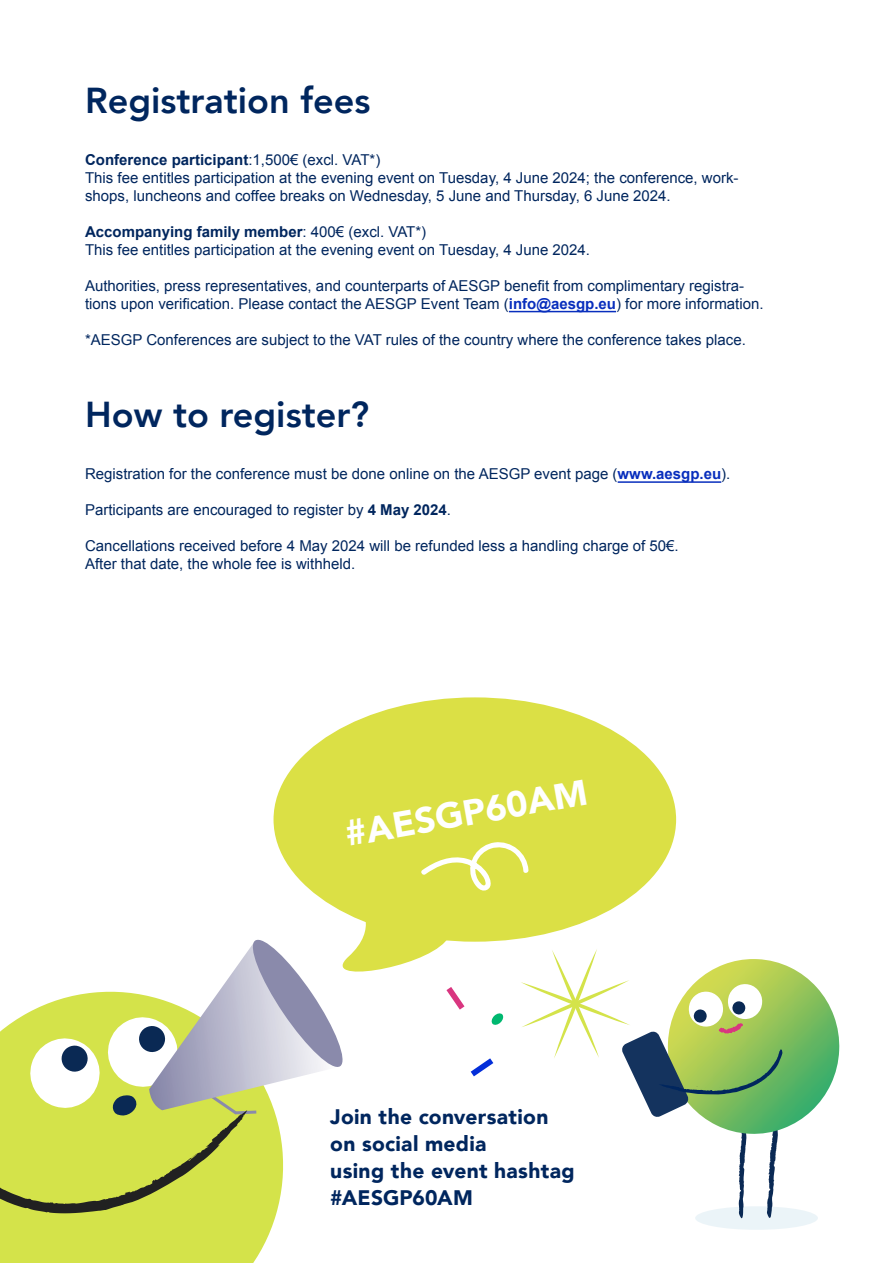
<style>
.page{position:relative;width:893px;height:1263px;background:#fff}
.page>*{position:absolute;margin:0;border:0;box-sizing:border-box;transform-origin:0 0}
.t1{font:800 36px "Avenir";color:#00265e}
.t2{font:900 36px "Avenir";color:#fff}
.t3{font:900 21px/27px "Avenir";letter-spacing:.015em;color:#00265e}
.t4{font:15px/18px "Arial";color:#00265e}
.s1{font-weight:700}
.s2{font-weight:700;color:#082ebd}
</style>
<div class="page">
<hr style="left:509px;top:311px;width:107px;height:1px;background:#082ebd">
<hr style="left:618px;top:481px;width:103px;height:2px;background:#082ebd">
<div style="left:0;top:1213px;width:277px;height:50px;background:#d4e34a"></div>
<div style="left:695px;top:1206px;width:123px;height:24px;background:#ebf4f8;border-radius:50%"></div>
<svg style="left:521px;top:949px;width:319px;height:270px"></svg>
<div style="left:274px;top:697px;width:402px;height:245px;background:#dbe045;border-radius:50%"></div>
<svg style="left:421px;top:842px;width:108px;height:49px"></svg>
<svg style="left:0;top:905px;width:504px;height:308px"></svg>
<h1 class="t1" style="left:85px;top:72px;width:287px">Registration fees</h1>
<p class="t4" style="left:85px;top:150px;width:655px"><span class="s1">Conference participant</span>:1,500€ (excl. VAT*)<br>This fee entitles participation at the evening event on Tuesday, 4 June 2024; the conference, work&shy;shops, luncheons and coffee breaks on Wednesday, 5 June and Thursday, 6 June 2024.</p>
<p class="t4" style="left:85px;top:222px;width:507px"><span class="s1">Accompanying family member</span>: 400€ (excl. VAT*)<br>This fee entitles participation at the evening event on Tuesday, 4 June 2024.</p>
<p class="t4" style="left:85px;top:276px;width:680px">Authorities, press representatives, and counterparts of AESGP benefit from complimentary registra&shy;tions upon verification. Please contact the AESGP Event Team (<span class="s2">info@aesgp.eu</span>) for more information.</p>
<p class="t4" style="left:85px;top:330px;width:662px">*AESGP Conferences are subject to the VAT rules of the country where the conference takes place.</p>
<h1 class="t1" style="left:85px;top:386px;width:285px">How to register?</h1>
<p class="t4" style="left:85px;top:465px;width:647px">Registration for the conference must be done online on the AESGP event page (<span class="s2">www.aesgp.eu</span>).</p>
<p class="t4" style="left:85px;top:501px;width:368px">Participants are encouraged to register by <span class="s1">4 May 2024</span>.</p>
<p class="t4" style="left:85px;top:537px;width:595px">Cancellations received before 4 May 2024 will be refunded less a handling charge of 50€.<br>After that date, the whole fee is withheld.</p>
<h1 class="t2" style="left:340px;top:803px;width:247px;rotate:-10deg">#AESGP60AM</h1>
<h2 class="t3" style="left:330px;top:1102px;width:246px">Join the conversation on social media<br>using the event hashtag #AESGP60AM</h2>
</div>
